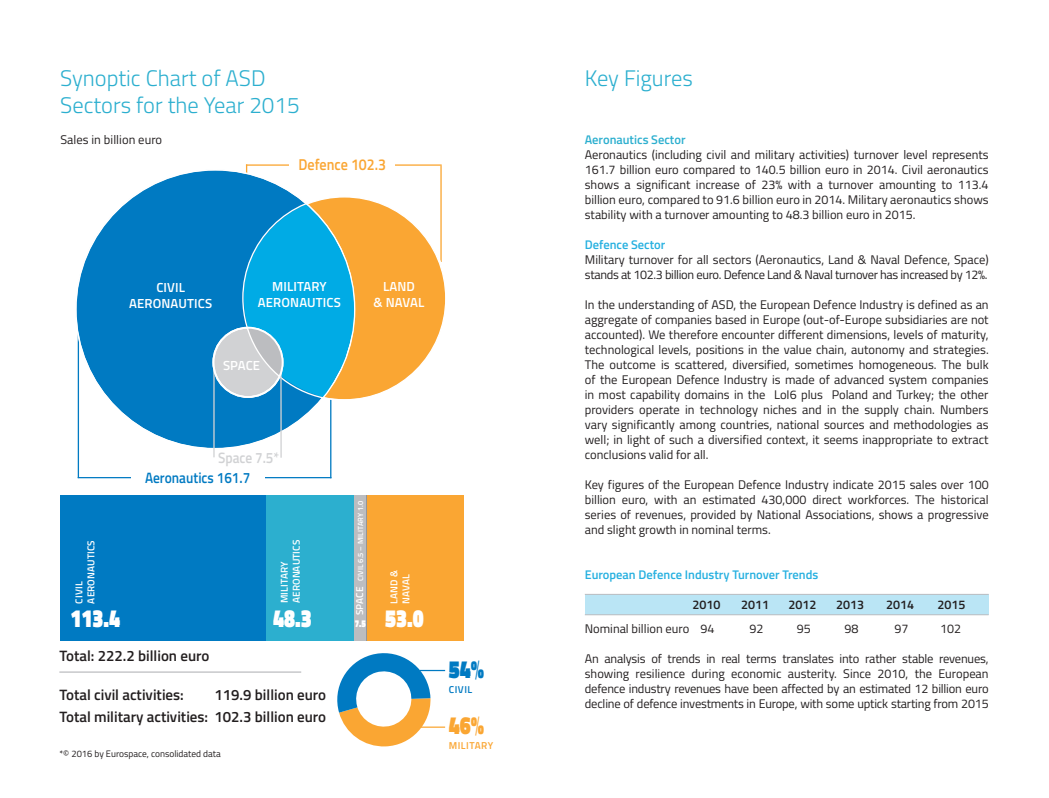
<style>
.page{position:relative;width:1049px;height:798px;background:#fff}
.page>*{position:absolute;margin:0;border:0;box-sizing:border-box;transform-origin:0 0}
.t1{font:900 25px "Titillium Web";color:#fff;scale:.8 1}
.t2{font:900 25px "Titillium Web";color:#007ac2;scale:.8 1}
.t3{font:900 25px "Titillium Web";color:#faa633;scale:.8 1}
.t4{font:300 22.5px/27px "Titillium Web";color:#2cafcf}
.t5{font:600 15.75px "Titillium Web";color:#faa633;scale:.9 1}
.t6{font:600 15px "Titillium Web";color:#231f20}
.t7{font:600 15px "Titillium Web";color:#007ac2;scale:.9 1}
.t8{font:600 15px "Titillium Web";color:#d1d2d4;scale:.9 1}
.t9{font:600 13.12px "Titillium Web";letter-spacing:.01em;color:#fff}
.t10{font:12.5px/15px "Titillium Web";color:#231f20;text-align:justify}
.t11{font:600 12.5px "Titillium Web";color:#26b0e0}
.t12{font:600 12.5px "Titillium Web";color:#231f20}
.t13{font:600 12.5px "Titillium Web";color:#2cafcf}
.t14{font:600 10px "Titillium Web";letter-spacing:.01em;color:#fff}
.t15{font:600 10px "Titillium Web";letter-spacing:.05em;color:#faa633}
.t16{font:600 10px "Titillium Web";letter-spacing:.05em;color:#007ac2}
.t17{font:900 10px "Titillium Web";color:#fff;scale:.8 1}
.t18{font:9.38px "Titillium Web";color:#231f20}
.t19{font:600 7.5px "Titillium Web";letter-spacing:.01em;color:#fff}
.s1{font-size:10px}
</style>
<div class="page">
<div style="left:585px;top:593px;width:403px;height:21px;background:#bae5f5"></div>
<hr style="left:366px;top:495px;width:2px;height:145px;background:#939598">
<div style="left:61px;top:495px;width:206px;height:145px;background:#007ac2"></div>
<div style="left:266px;top:495px;width:88px;height:145px;background:#2cafcf"></div>
<div style="left:368px;top:495px;width:96px;height:145px;background:#faa633"></div>
<div style="left:354px;top:495px;width:12px;height:145px;background:#bcbdc0"></div>
<hr style="left:78px;top:477px;width:253px;height:1px;background:#007ac2">
<div style="left:131px;top:465px;width:133px;height:20px;background:#fff"></div>
<hr style="left:59px;top:671px;width:242px;height:1px;background:#bcbdc0">
<svg style="left:337px;top:653px;width:108px;height:93px"></svg>
<hr style="left:585px;top:594px;width:403px;height:1px;background:#bcbdc0">
<hr style="left:585px;top:614px;width:403px;height:1px;background:#bcbdc0">
<hr style="left:246px;top:164px;width:1px;height:60px;background:#faa633">
<hr style="left:330px;top:240px;width:1px;height:238px;background:#007ac2">
<hr style="left:78px;top:300px;width:1px;height:178px;background:#007ac2">
<hr style="left:440px;top:165px;width:2px;height:97px;background:#faa633">
<hr style="left:246px;top:164px;width:196px;height:2px;background:#faa633">
<div style="left:76px;top:169px;width:278px;height:279px;background:#007ac2;border-radius:50%"></div>
<div style="left:213px;top:327px;width:70px;height:70px;background:#d1d2d4;border-radius:50%"></div>
<svg style="left:242px;top:194px;width:204px;height:207px"></svg>
<hr style="left:213px;top:369px;width:2px;height:88px;background:#d1d2d4">
<hr style="left:280px;top:371px;width:2px;height:86px;background:#d1d2d4">
<div style="left:212px;top:326px;width:71px;height:72px;border:2px solid #fff;border-radius:50%"></div>
<div style="left:289px;top:152px;width:106px;height:24px;background:#fff"></div>
<p class="t4" style="left:60px;top:63px;width:241px">Synoptic Chart of ASD<br>Sectors for the Year 2015</p>
<p class="t4" style="left:585px;top:63px;width:110px">Key Figures</p>
<p class="t10" style="left:60px;top:131px;width:103px">Sales in billion euro</p>
<p class="t13" style="left:585px;top:130px;width:102px">Aeronautics Sector</p>
<p class="t10" style="left:585px;top:146px;width:405px">Aeronautics (including civil and military activities) turnover level represents 161.7 billion euro compared to 140.5 billion euro in 2014. Civil aeronautics shows a significant increase of 23% with a turnover amounting to 113.4 billion euro, compared to 91.6 billion euro in 2014. Military aeronautics shows stability with a turnover amounting to 48.3 billion euro in 2015.</p>
<p class="t11" style="left:585px;top:235px;width:82px">Defence Sector</p>
<p class="t10" style="left:585px;top:251px;width:405px">Military turnover for all sectors (Aeronautics, Land &amp; Naval Defence, Space) stands at 102.3 billion euro. Defence Land &amp; Naval turnover has increased by 12%.</p>
<p class="t10" style="left:585px;top:296px;width:405px">In the understanding of ASD, the European Defence Industry is defined as an aggregate of companies based in Europe (out-of-Europe subsidiaries are not accounted). We therefore encounter different dimensions, levels of maturity, technological levels, positions in the value chain, autonomy and strategies.<br>The outcome is scattered, diversified, sometimes homogeneous. The bulk of the European Defence Industry is made of advanced system companies in most capability domains in the LoI6 plus Poland and Turkey; the other providers operate in technology niches and in the supply chain. Numbers vary significantly among countries, national sources and methodologies as well; in light of such a diversified context, it seems inappropriate to extract conclusions valid for all.</p>
<p class="t10" style="left:585px;top:476px;width:405px">Key figures of the European Defence Industry indicate 2015 sales over 100 billion euro, with an estimated 430,000 direct workforces. The historical series of revenues, provided by National Associations, shows a progressive and slight growth in nominal terms.</p>
<p class="t11" style="left:585px;top:565px;width:235px">European Defence Industry Turnover Trends</p>
<p class="t12" style="left:692px;top:595px;width:29px">2010</p>
<p class="t12" style="left:741px;top:595px;width:29px">2011</p>
<p class="t12" style="left:788px;top:595px;width:29px">2012</p>
<p class="t12" style="left:836px;top:595px;width:30px">2013</p>
<p class="t12" style="left:886px;top:595px;width:30px">2014</p>
<p class="t12" style="left:937px;top:595px;width:29px">2015</p>
<p class="t10" style="left:585px;top:620px;width:131px">Nominal billion euro 94</p>
<p class="t10" style="left:749px;top:620px;width:16px">92</p>
<p class="t10" style="left:797px;top:620px;width:16px">95</p>
<p class="t10" style="left:844px;top:620px;width:16px">98</p>
<p class="t10" style="left:894px;top:620px;width:16px">97</p>
<p class="t10" style="left:940px;top:620px;width:22px">102</p>
<p class="t10" style="left:585px;top:650px;width:405px">An analysis of trends in real terms translates into rather stable revenues, showing resilience during economic austerity. Since 2010, the European defence industry revenues have been affected by an estimated 12 billion euro decline of defence investments in Europe, with some uptick starting from 2015</p>
<p class="t5" style="left:298px;top:152px;width:99px">Defence 102.3</p>
<p class="t9" style="left:272px;top:276px;width:56px">MILITARY</p>
<p class="t9" style="left:258px;top:292px;width:85px">AERONAUTICS</p>
<p class="t9" style="left:383px;top:276px;width:33px">LAND</p>
<p class="t9" style="left:374px;top:292px;width:52px">&amp; NAVAL</p>
<p class="t9" style="left:156px;top:277px;width:30px">CIVIL</p>
<p class="t9" style="left:129px;top:293px;width:85px">AERONAUTICS</p>
<p class="t9" style="left:223px;top:355px;width:39px">SPACE</p>
<p class="t8" style="left:218px;top:446px;width:69px">Space 7.5*</p>
<p class="t7" style="left:145px;top:466px;width:118px">Aeronautics 161.7</p>
<p class="t19" style="left:355px;top:615px;width:115px;rotate:-90deg"><span class="s1">SPACE</span> CIVIL 6.5 – MILITARY 1.0</p>
<p class="t14" style="left:289px;top:603px;width:65px;rotate:-90deg">AERONAUTICS</p>
<p class="t1" style="left:273px;top:599px;width:50px">48.3</p>
<p class="t14" style="left:84px;top:603px;width:65px;rotate:-90deg">AERONAUTICS</p>
<p class="t1" style="left:71px;top:599px;width:64px">113.4</p>
<p class="t14" style="left:277px;top:603px;width:43px;rotate:-90deg">MILITARY</p>
<p class="t14" style="left:387px;top:603px;width:35px;rotate:-90deg">LAND &amp;</p>
<p class="t14" style="left:399px;top:603px;width:31px;rotate:-90deg">NAVAL</p>
<p class="t14" style="left:72px;top:603px;width:23px;rotate:-90deg">CIVIL</p>
<p class="t17" style="left:355px;top:616px;width:15px">7.5</p>
<p class="t1" style="left:385px;top:599px;width:50px">53.0</p>
<p class="t6" style="left:59px;top:644px;width:152px">Total: 222.2 billion euro</p>
<p class="t6" style="left:59px;top:683px;width:126px">Total civil activities:</p>
<p class="t6" style="left:214px;top:683px;width:113px">119.9 billion euro</p>
<p class="t6" style="left:59px;top:704px;width:268px">Total military activities: 102.3 billion euro</p>
<p class="t18" style="left:59px;top:746px;width:163px">*© 2016 by Eurospace, consolidated data</p>
<p class="t2" style="left:449px;top:650px;width:46px">54%</p>
<p class="t16" style="left:449px;top:681px;width:25px">CIVIL</p>
<p class="t3" style="left:449px;top:706px;width:46px">46%</p>
<p class="t15" style="left:449px;top:737px;width:46px">MILITARY</p>
</div>
